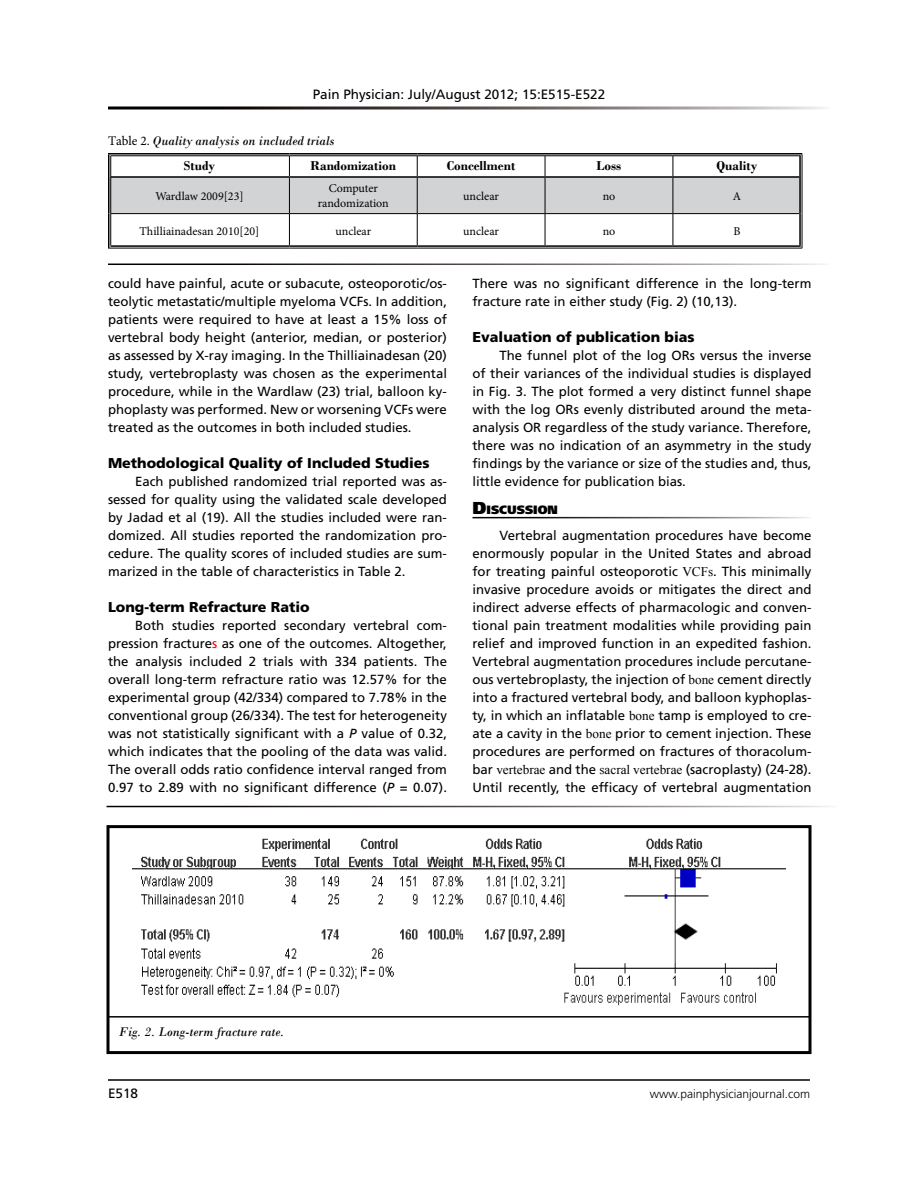
<style>
.page{position:relative;width:918px;height:1188px;background:#fff}
.page>*{position:absolute;margin:0;border:0;box-sizing:border-box;transform-origin:0 0}
.t1{font:900 14.25px "Frutiger LT Std";color:#000}
.t2{font:13.5px "Frutiger LT Std";color:#000}
.t3{font:700 13.5px "Bodoni";color:#000}
.t4{font:13.2px/18px "Frutiger LT Std";color:#000;text-align:justify}
.t5{font:italic 13.2px "Bodoni";color:#000}
.t6{font:900 12.15px "Frutiger LT Std";color:#000}
.t7{font:12px/14.4px "Minion Pro";color:#000;text-align:center}
.t8{font:300 12px "Frutiger LT Std";color:#000}
.s1{font-family:"Minion Pro";font-style:normal}
.s2{color:#f00}
.s3{font-style:italic}
.s4{font-size:17.25px}
.s5{font-family:"Times New Roman"}
</style>
<div class="page">
<div style="left:106px;top:825px;width:706px;height:229px;border:3px solid #000"></div>
<svg style="left:108px;top:106px;width:716px;height:4px;background:#84807e"></svg>
<hr style="left:108px;top:1079px;width:702px;height:2px;background:#000">
<hr style="left:108px;top:155px;width:2px;height:22px;background:#000">
<hr style="left:108px;top:177px;width:2px;height:37px;background:#000">
<hr style="left:108px;top:214px;width:2px;height:34px;background:#000">
<hr style="left:110px;top:214px;width:1px;height:31px;background:#000">
<hr style="left:799px;top:214px;width:2px;height:31px;background:#000">
<hr style="left:802px;top:214px;width:1px;height:34px;background:#000">
<svg style="left:110px;top:155px;width:693px;height:59px"></svg>
<hr style="left:289px;top:178px;width:1px;height:35px;background:#000">
<hr style="left:417px;top:178px;width:1px;height:35px;background:#000">
<hr style="left:545px;top:178px;width:1px;height:35px;background:#000">
<hr style="left:673px;top:178px;width:1px;height:35px;background:#000">
<hr style="left:111px;top:213px;width:178px;height:1px;background:#000">
<hr style="left:289px;top:213px;width:128px;height:1px;background:#000">
<hr style="left:289px;top:214px;width:1px;height:31px;background:#000">
<hr style="left:417px;top:213px;width:128px;height:1px;background:#000">
<hr style="left:417px;top:214px;width:1px;height:31px;background:#000">
<hr style="left:545px;top:213px;width:128px;height:1px;background:#000">
<hr style="left:545px;top:214px;width:1px;height:31px;background:#000">
<hr style="left:673px;top:213px;width:126px;height:1px;background:#000">
<hr style="left:673px;top:214px;width:1px;height:31px;background:#000">
<hr style="left:111px;top:176px;width:178px;height:2px;background:#000">
<hr style="left:289px;top:176px;width:128px;height:2px;background:#000">
<hr style="left:417px;top:176px;width:128px;height:2px;background:#000">
<hr style="left:545px;top:176px;width:128px;height:2px;background:#000">
<hr style="left:673px;top:176px;width:126px;height:2px;background:#000">
<hr style="left:108px;top:153px;width:181px;height:2px;background:#000">
<hr style="left:110px;top:156px;width:179px;height:1px;background:#000">
<hr style="left:289px;top:153px;width:128px;height:2px;background:#000">
<hr style="left:289px;top:156px;width:128px;height:1px;background:#000">
<hr style="left:417px;top:153px;width:128px;height:2px;background:#000">
<hr style="left:417px;top:156px;width:128px;height:1px;background:#000">
<hr style="left:545px;top:153px;width:128px;height:2px;background:#000">
<hr style="left:545px;top:156px;width:128px;height:1px;background:#000">
<hr style="left:673px;top:153px;width:129px;height:2px;background:#000">
<hr style="left:673px;top:156px;width:128px;height:1px;background:#000">
<hr style="left:110px;top:245px;width:179px;height:2px;background:#000">
<hr style="left:108px;top:248px;width:181px;height:1px;background:#000">
<hr style="left:289px;top:245px;width:128px;height:2px;background:#000">
<hr style="left:289px;top:248px;width:128px;height:1px;background:#000">
<hr style="left:417px;top:245px;width:128px;height:2px;background:#000">
<hr style="left:417px;top:248px;width:128px;height:1px;background:#000">
<hr style="left:545px;top:245px;width:128px;height:2px;background:#000">
<hr style="left:545px;top:248px;width:128px;height:1px;background:#000">
<hr style="left:673px;top:245px;width:128px;height:2px;background:#000">
<hr style="left:673px;top:248px;width:129px;height:1px;background:#000">
<img style="left:132px;top:838px;width:654px;height:168px">
<hr style="left:108px;top:1016px;width:702px;height:2px;background:#000">
<p class="t2" style="left:313px;top:87px;width:294px">Pain Physician: July/August 2012; 15:E515-E522</p>
<p class="t5" style="left:108px;top:133px;width:228px"><span class="s1">Table 2.</span> Quality analysis on included trials</p>
<p class="t3" style="left:184px;top:158px;width:33px">Study</p>
<p class="t3" style="left:310px;top:158px;width:87px">Randomization</p>
<p class="t3" style="left:447px;top:158px;width:70px">Concellment</p>
<p class="t3" style="left:597px;top:158px;width:26px">Loss</p>
<p class="t3" style="left:716px;top:158px;width:42px">Quality</p>
<p class="t7" style="left:155px;top:189px;width:90px">Wardlaw 2009[23]</p>
<p class="t7" style="left:318px;top:181px;width:73px">Computer randomization</p>
<p class="t7" style="left:463px;top:189px;width:37px">unclear</p>
<p class="t7" style="left:603px;top:189px;width:14px">no</p>
<p class="t7" style="left:733px;top:189px;width:10px">A</p>
<p class="t7" style="left:140px;top:224px;width:121px">Thilliainadesan 2010[20]</p>
<p class="t7" style="left:335px;top:224px;width:37px">unclear</p>
<p class="t7" style="left:463px;top:224px;width:37px">unclear</p>
<p class="t7" style="left:603px;top:224px;width:14px">no</p>
<p class="t7" style="left:733px;top:224px;width:9px">B</p>
<p class="t4" style="left:108px;top:274px;width:341px">could have painful, acute or subacute, osteoporotic/os&shy;teolytic metastatic/multiple myeloma VCFs. In addition, patients were required to have at least a 15% loss of vertebral body height (anterior, median, or posterior) as assessed by X-ray imaging. In the Thilliainadesan (20) study, vertebroplasty was chosen as the experimental procedure, while in the Wardlaw (23) trial, balloon ky&shy;phoplasty was performed. New or worsening VCFs were treated as the outcomes in both included studies.</p>
<p class="t1" style="left:108px;top:454px;width:323px">Methodological Quality of Included Studies</p>
<p class="t4" style="left:108px;top:472px;width:341px;text-indent:27px">Each published randomized trial reported was as&shy;sessed for quality using the validated scale developed by Jadad et al (19). All the studies included were ran&shy;domized. All studies reported the randomization pro&shy;cedure. The quality scores of included studies are sum&shy;marized in the table of characteristics in Table 2.</p>
<p class="t1" style="left:108px;top:598px;width:203px">Long-term Refracture Ratio</p>
<p class="t4" style="left:108px;top:616px;width:341px;text-indent:27px">Both studies reported secondary vertebral com&shy;pression fracture<span class="s2">s</span> as one of the outcomes. Altogether, the analysis included 2 trials with 334 patients. The overall long-term refracture ratio was 12.57% for the experimental group (42/334) compared to 7.78% in the conventional group (26/334). The test for heterogeneity was not statistically significant with a <span class="s3">P</span> value of 0.32, which indicates that the pooling of the data was valid.<br>The overall odds ratio confidence interval ranged from 0.97 to 2.89 with no significant difference (<span class="s3">P</span> = 0.07).</p>
<p class="t4" style="left:472px;top:274px;width:340px">There was no significant difference in the long-term fracture rate in either study (Fig. 2) (10,13).</p>
<p class="t1" style="left:472px;top:328px;width:224px">Evaluation of publication bias</p>
<p class="t4" style="left:473px;top:346px;width:341px;text-indent:27px">The funnel plot of the log ORs versus the inverse of their variances of the individual studies is displayed in Fig. 3. The plot formed a very distinct funnel shape with the log ORs evenly distributed around the meta&shy;analysis OR regardless of the study variance. Therefore, there was no indication of an asymmetry in the study findings by the variance or size of the studies and, thus, little evidence for publication bias.</p>
<p class="t6" style="left:472px;top:502px;width:87px"><span class="s4">D</span>ISCUSSION</p>
<p class="t4" style="left:473px;top:526px;width:341px;text-indent:27px">Vertebral augmentation procedures have become enormously popular in the United States and abroad for treating painful osteoporotic <span class="s5">VCFs</span>. This minimally invasive procedure avoids or mitigates the direct and indirect adverse effects of pharmacologic and conven&shy;tional pain treatment modalities while providing pain relief and improved function in an expedited fashion.<br>Vertebral augmentation procedures include percutane&shy;ous vertebroplasty, the injection of <span class="s5">bone</span> cement directly into a fractured vertebral body, and balloon kyphoplas&shy;ty, in which an inflatable <span class="s5">bone</span> tamp is employed to cre&shy;ate a cavity in the <span class="s5">bone</span> prior to cement injection. These procedures are performed on fractures of thoracolum&shy;bar <span class="s5">vertebrae</span> and the <span class="s5">sacral vertebrae</span> (sacroplasty) (24-28).<br>Until recently, the efficacy of vertebral augmentation</p>
<p class="t5" style="left:119px;top:1024px;width:167px">Fig. 2. Long-term fracture rate.</p>
<p class="t2" style="left:108px;top:1085px;width:32px">E518</p>
<p class="t8" style="left:650px;top:1087px;width:162px">www.painphysicianjournal.com</p>
</div>
